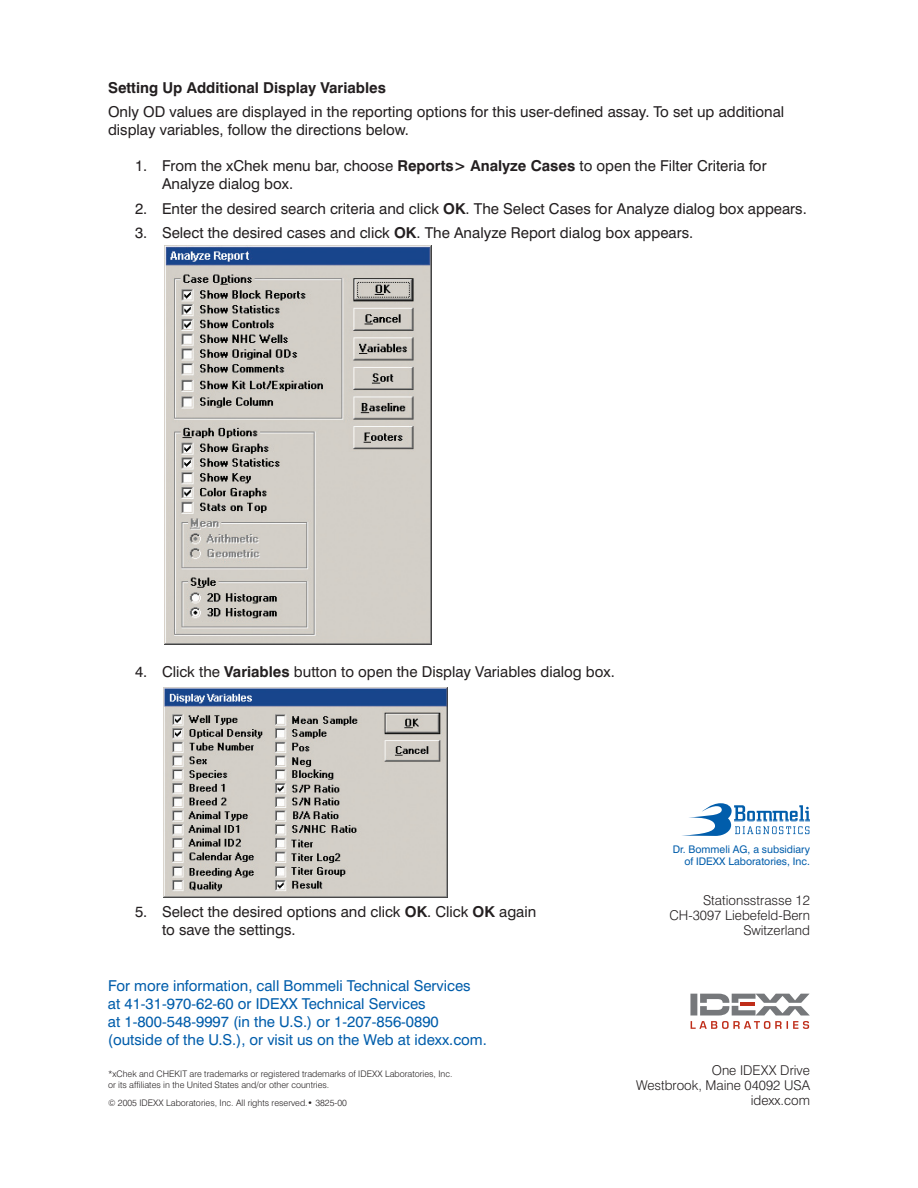
<style>
.page{position:relative;width:918px;height:1188px;background:#fff}
.page>*{position:absolute;margin:0;border:0;box-sizing:border-box;transform-origin:0 0}
.t1{font:15px/18px "Swiss 721 BT";color:#231f20}
.t2{font:15px/18px "Swiss 721 BT";color:#015dab}
.t3{font:700 15px "Swiss 721 BT";color:#231f20}
.t4{font:300 13.5px/15px "Swiss 721 BT";color:#231f20;text-align:right}
.t5{font:10.5px/12px "Swiss 721 BT";color:#015dab;text-align:right}
.t6{font:300 9px/10.5px "Swiss 721 BT";color:#231f20}
.s1{font-weight:700}
</style>
<div class="page">
<svg style="left:690px;top:994px;width:120px;height:35px"></svg>
<img style="left:164px;top:245px;width:267px;height:399px">
<img style="left:163px;top:687px;width:284px;height:210px">
<svg style="left:682px;top:803px;width:128px;height:33px"></svg>
<p class="t3" style="left:108px;top:79px;width:279px">Setting Up Additional Display Variables</p>
<p class="t1" style="left:108px;top:103px;width:678px">Only OD values are displayed in the reporting options for this user-defined assay. To set up additional display variables, follow the directions below.</p>
<p class="t1" style="left:162px;top:157px;width:606px;text-indent:-27px">1. From the xChek menu bar, choose <span class="s1">Reports&gt; Analyze Cases</span> to open the Filter Criteria for<br>Analyze dialog box.</p>
<p class="t1" style="left:135px;top:199px;width:673px">2. Enter the desired search criteria and click <span class="s1">OK</span>. The Select Cases for Analyze dialog box appears.</p>
<p class="t1" style="left:135px;top:224px;width:560px">3. Select the desired cases and click <span class="s1">OK</span>. The Analyze Report dialog box appears.</p>
<p class="t1" style="left:135px;top:662px;width:481px">4. Click the <span class="s1">Variables</span> button to open the Display Variables dialog box.</p>
<p class="t5" style="left:673px;top:843px;width:139px">Dr. Bommeli AG, a subsidiary of IDEXX Laboratories, Inc.</p>
<p class="t1" style="left:162px;top:903px;width:376px;text-indent:-27px">5. Select the desired options and click <span class="s1">OK</span>. Click <span class="s1">OK</span> again to save the settings.</p>
<p class="t4" style="left:669px;top:892px;width:142px">Stationsstrasse 12<br>CH-3097 Liebefeld-Bern<br>Switzerland</p>
<p class="t2" style="left:108px;top:977px;width:380px">For more information, call Bommeli Technical Services<br>at 41-31-970-62-60 or IDEXX Technical Services<br>at 1-800-548-9997 (in the U.S.) or 1-207-856-0890 (outside of the U.S.), or visit us on the Web at idexx.com.</p>
<p class="t6" style="left:108px;top:1069px;width:346px">*xChek and CHEKIT are trademarks or registered trademarks of IDEXX Laboratories, Inc. or its affiliates in the United States and/or other countries.</p>
<p class="t4" style="left:636px;top:1063px;width:175px">One IDEXX Drive<br>Westbrook, Maine 04092 USA</p>
<p class="t6" style="left:108px;top:1098px;width:241px">© 2005 IDEXX Laboratories, Inc. All rights reserved.• 3825-00</p>
<p class="t4" style="left:751px;top:1093px;width:61px">idexx.com</p>
</div>
